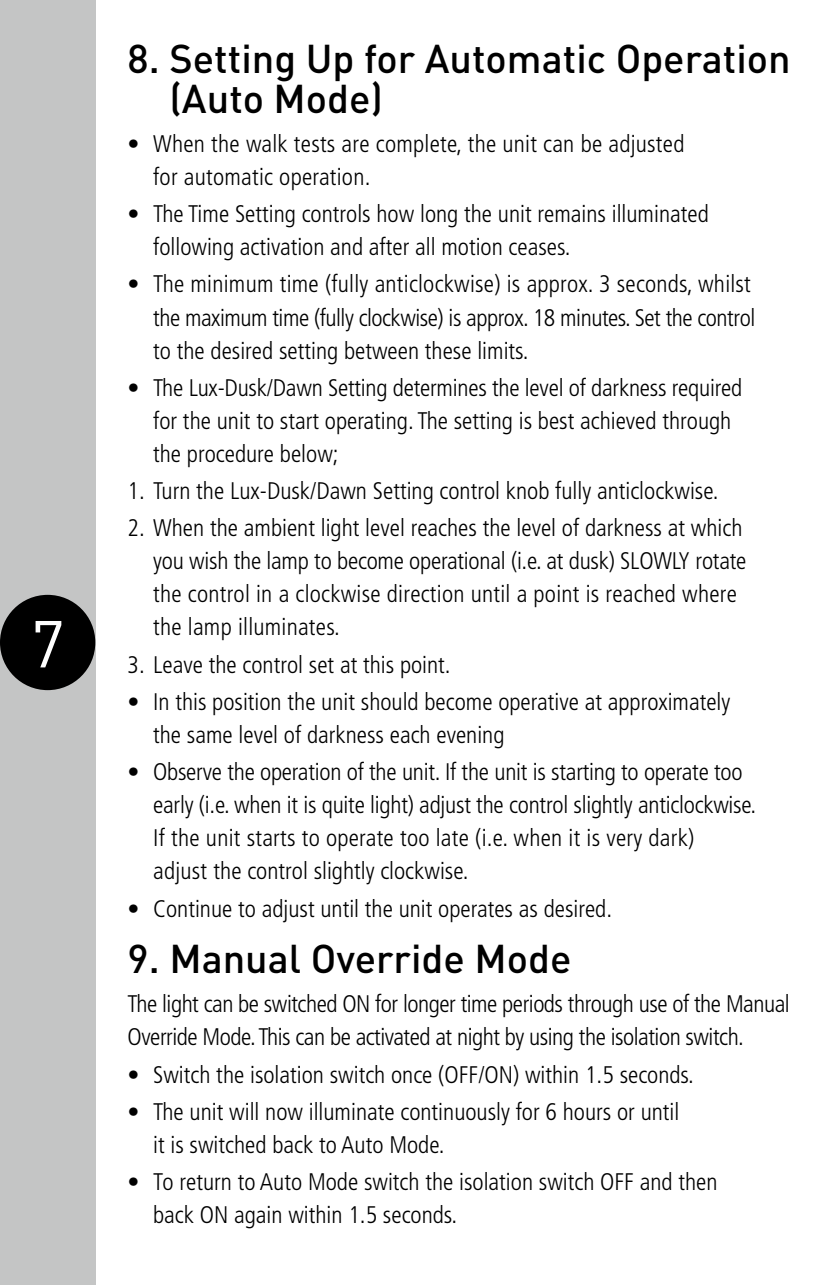
<style>
.page{position:relative;width:834px;height:1285px;background:#fff}
.page>*{position:absolute;margin:0;border:0;box-sizing:border-box;transform-origin:0 0}
.t1{font:65.1px "DINOT";color:#fff}
.t2{font:500 39.6px/39.6px "DINOT";color:#000}
.t3{font:300 condensed 24px/33px "Frutiger LT";color:#000}
.t4{font:300 condensed 24px/33px "Frutiger LT";letter-spacing:-.02em;color:#000}
</style>
<div class="page">
<div style="left:0;top:0;width:95px;height:1284px;background:#c4c5c5"></div>
<hr style="left:833px;top:0;width:1px;height:1284px;background:#c4c5c5">
<div style="left:0;top:594px;width:95px;height:96px;background:#000;border-radius:50%"></div>
<h1 class="t1" style="left:31px;top:603px;width:36px">7</h1>
<h2 class="t2" style="left:169px;top:38px;width:622px;text-indent:-42px">8. Setting Up for Automatic Operation (Auto Mode)</h2>
<p class="t3" style="left:153px;top:127px;width:532px;text-indent:-26px">• When the walk tests are complete, the unit can be adjusted for automatic operation.</p>
<p class="t3" style="left:153px;top:198px;width:557px;text-indent:-26px">• The Time Setting controls how long the unit remains illuminated following activation and after all motion ceases.</p>
<p class="t3" style="left:153px;top:268px;width:603px;text-indent:-26px">• The minimum time (fully anticlockwise) is approx. 3 seconds, whilst the maximum time (fully clockwise) is approx. 18 minutes. Set the control to the desired setting between these limits.</p>
<p class="t3" style="left:153px;top:371px;width:590px;text-indent:-26px">• The Lux-Dusk/Dawn Setting determines the level of darkness required for the unit to start operating. The setting is best achieved through the procedure below;</p>
<p class="t3" style="left:128px;top:474px;width:592px">1. Turn the Lux-Dusk/Dawn Setting control knob fully anticlockwise.</p>
<p class="t3" style="left:153px;top:512px;width:594px;text-indent:-26px">2. When the ambient light level reaches the level of darkness at which you wish the lamp to become operational (i.e. at dusk) SLOWLY rotate the control in a clockwise direction until a point is reached where the lamp illuminates.</p>
<p class="t3" style="left:128px;top:648px;width:324px">3. Leave the control set at this point.</p>
<p class="t3" style="left:153px;top:685px;width:578px;text-indent:-26px">• In this position the unit should become operative at approximately the same level of darkness each evening</p>
<p class="t3" style="left:153px;top:755px;width:604px;text-indent:-26px">• Observe the operation of the unit. If the unit is starting to operate too early (i.e. when it is quite light) adjust the control slightly anticlockwise.<br>If the unit starts to operate too late (i.e. when it is very dark)<br>adjust the control slightly clockwise.</p>
<p class="t3" style="left:128px;top:892px;width:486px">• Continue to adjust until the unit operates as desired.</p>
<h2 class="t2" style="left:128px;top:937px;width:445px">9. Manual Override Mode</h2>
<p class="t4" style="left:128px;top:987px;width:663px">The light can be switched ON for longer time periods through use of the Manual<br>Override Mode. This can be activated at night by using the isolation switch.</p>
<p class="t3" style="left:128px;top:1058px;width:567px">• Switch the isolation switch once (OFF/ON) within 1.5 seconds.</p>
<p class="t3" style="left:153px;top:1095px;width:527px;text-indent:-26px">• The unit will now illuminate continuously for 6 hours or until it is switched back to Auto Mode.</p>
<p class="t3" style="left:153px;top:1165px;width:566px;text-indent:-26px">• To return to Auto Mode switch the isolation switch OFF and then back ON again within 1.5 seconds.</p>
</div>
